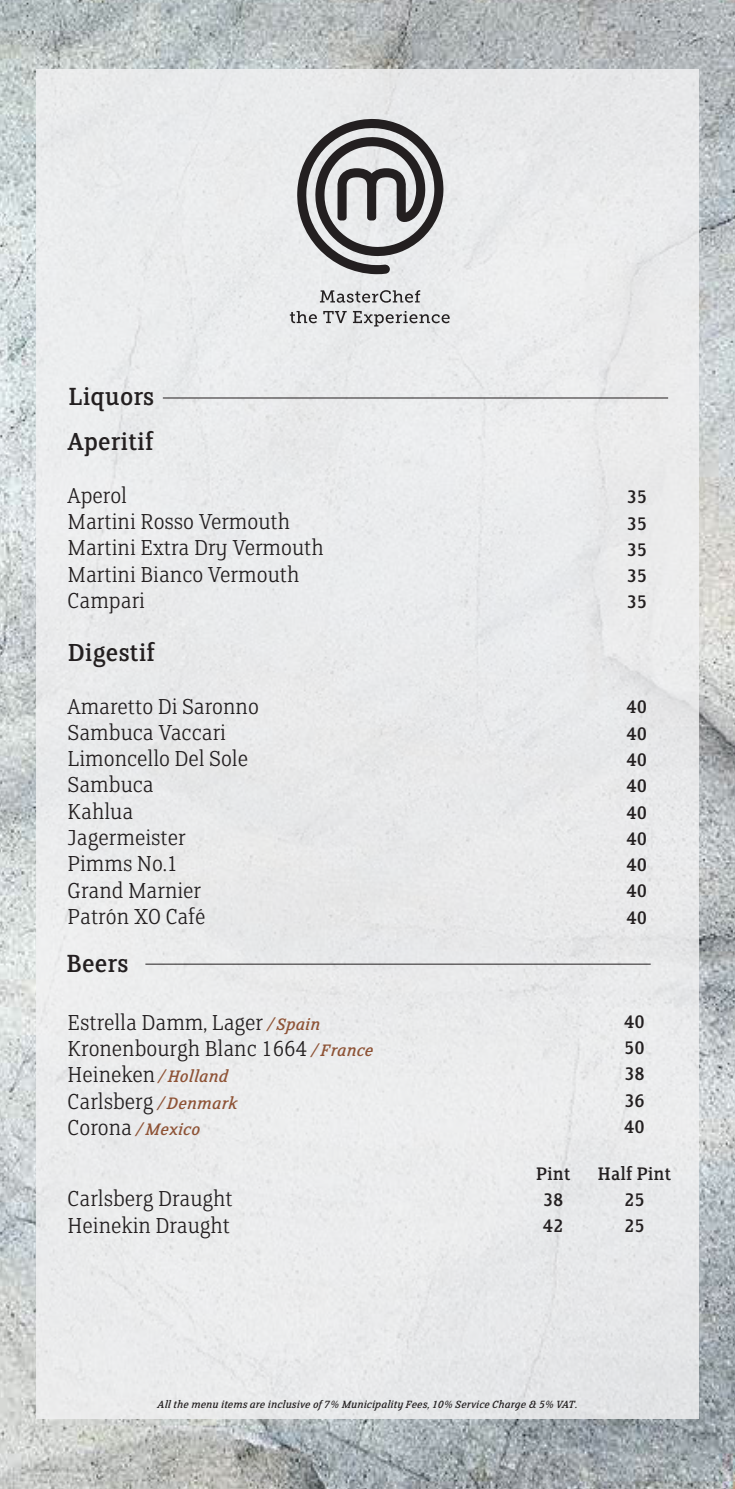
<style>
.page{position:relative;width:735px;height:1489px;background:#fff}
.page>*{position:absolute;margin:0;border:0;box-sizing:border-box;transform-origin:0 0}
.t1{font:27.82px "FS Clerkenwell";color:#231f20}
.t2{font:27.65px "FS Clerkenwell";color:#231f20}
.t3{font:300 24.32px/26.2px "FS Clerkenwell";color:#231f20}
.t4{font:20.3px/26.2px "FS Clerkenwell";color:#231f20;text-align:justify}
.t5{font:italic 18.55px "FS Clerkenwell";color:#8e5336}
.t6{font:italic 11.72px "FS Clerkenwell";color:#231f20}
.s1{font-weight:400;font-style:italic;font-size:18.55px;color:#8e5336}
.s2{font-weight:300;font-style:normal;font-size:24.32px;color:#231f20}
</style>
<div class="page">
<img style="left:0;top:0;width:734px;height:1488px">
<div style="left:36px;top:70px;width:662px;height:1348px;background:#eaebec"></div>
<svg style="left:297px;top:119px;width:146px;height:155px"></svg>
<svg style="left:320px;top:290px;width:100px;height:13px"></svg>
<svg style="left:289px;top:311px;width:28px;height:12px"></svg>
<svg style="left:323px;top:311px;width:23px;height:12px"></svg>
<svg style="left:353px;top:311px;width:96px;height:15px"></svg>
<hr style="left:163px;top:397px;width:504px;height:1px;background:#231f20">
<hr style="left:145px;top:963px;width:505px;height:1px;background:#231f20">
<p class="t1" style="left:68px;top:383px;width:88px">Liquors</p>
<p class="t2" style="left:68px;top:428px;width:87px">Aperitif</p>
<p class="t3" style="left:68px;top:483px;width:257px">Aperol<br>Martini Rosso Vermouth<br>Martini Extra Dry Vermouth<br>Martini Bianco Vermouth<br>Campari</p>
<p class="t2" style="left:68px;top:639px;width:89px">Digestif</p>
<p class="t3" style="left:68px;top:694px;width:193px">Amaretto Di Saronno<br>Sambuca Vaccari<br>Limoncello Del Sole<br>Sambuca<br>Kahlua<br>Jagermeister<br>Pimms No.1<br>Grand Marnier<br>Patrón XO Café</p>
<p class="t1" style="left:66px;top:949px;width:64px">Beers</p>
<p class="t3" style="left:68px;top:1010px;width:307px">Estrella Damm, Lager <span class="s1">/ Spain<br></span>Kronenbourgh Blanc 1664 <span class="s1">/ France<br></span>Heineken <span class="s1">/ Holland<br></span>Carlsberg <span class="s1">/ Denmark</span></p>
<p class="t5" style="left:68px;top:1120px;width:134px"><span class="s2">Corona</span> / Mexico</p>
<p class="t3" style="left:68px;top:1187px;width:166px">Carlsberg Draught<br>Heinekin Draught</p>
<p class="t4" style="left:626px;top:485px;width:22px">35<br>35<br>35<br>35<br>35</p>
<p class="t4" style="left:626px;top:695px;width:22px">40<br>40<br>40<br>40<br>40<br>40<br>40<br>40<br>40</p>
<p class="t4" style="left:624px;top:1009px;width:22px">40<br>50<br>38<br>36<br>40</p>
<p class="t4" style="left:535px;top:1161px;width:36px;text-align:center">Pint<br>38<br>42</p>
<p class="t4" style="left:597px;top:1161px;width:75px;text-align:center">Half Pint<br>25<br>25</p>
<p class="t6" style="left:158px;top:1398px;width:421px">All the menu items are inclusive of 7% Municipality Fees, 10% Service Charge &amp; 5% VAT.</p>
</div>
